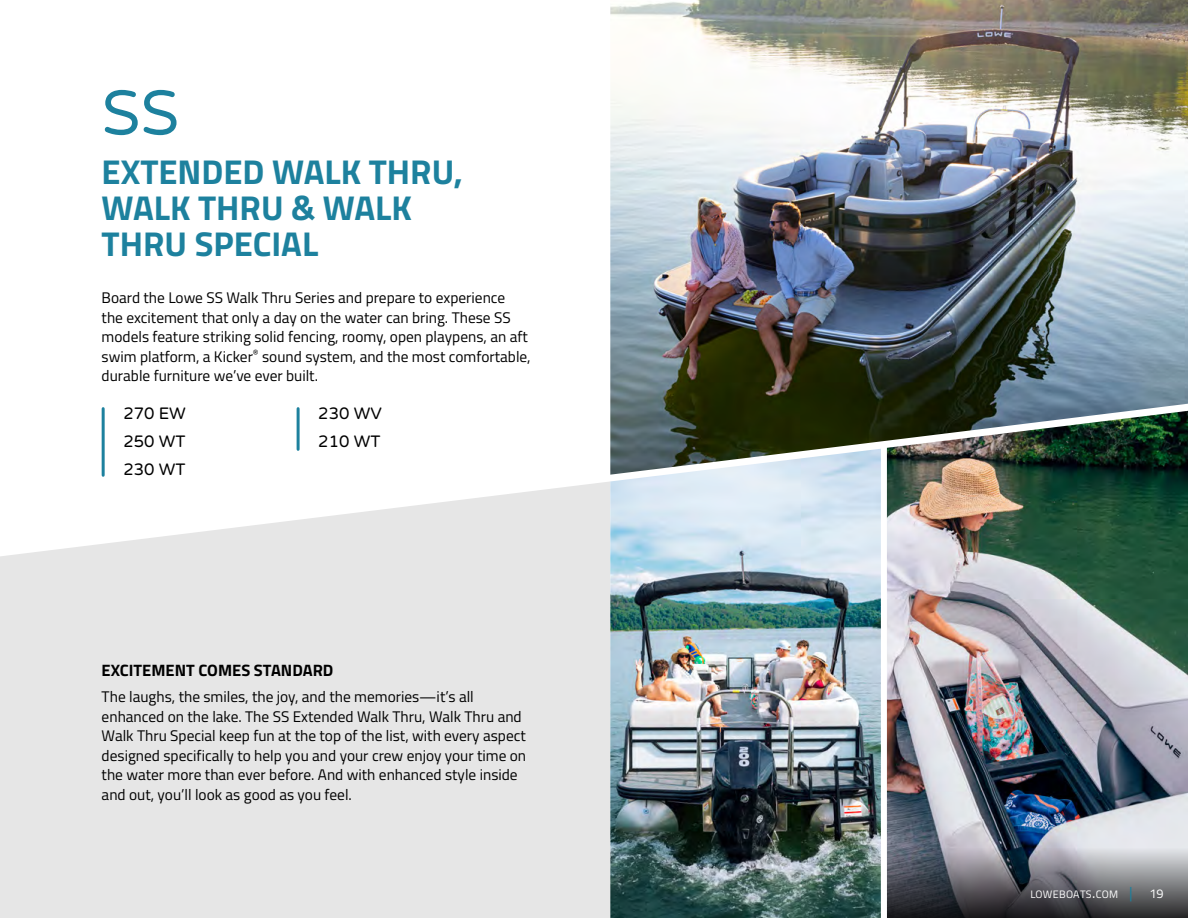
<style>
.page{position:relative;width:1188px;height:918px;background:#fff}
.page>*{position:absolute;margin:0;border:0;box-sizing:border-box;transform-origin:0 0}
.Headline{font:63px "Varela Round";color:#1d819e}
.subhead{font:700 34.5px/36px "Titillium Web";color:#1d819e}
.Boat_Models_Black{font:16.5px "Varela Round";color:#000}
.Model_Names_on_intro_spreads{font:700 16.5px "Titillium Web";color:#000}
.body_copy{font:15.3px/19.5px "Titillium Web";color:#000}
.body_copy-2{font:10.8px "Titillium Web";letter-spacing:.03em;color:#fff}
.s1{font-size:15.3px}
.s2{font-size:15.3px;color:#1c809d}
.s3{font-size:12.75px}
</style>
<div class="page">
<img style="left:887px;top:475px;width:301px;height:373px">
<svg style="left:0;top:481px;width:610px;height:437px;background:#e8e8e8"></svg>
<img style="left:610px;top:0;width:578px;height:475px">
<img style="left:610px;top:449px;width:271px;height:469px">
<hr style="left:102px;top:409px;width:3px;height:66px;background:#1d819e">
<hr style="left:297px;top:409px;width:3px;height:40px;background:#1d819e">
<svg style="left:887px;top:848px;width:301px;height:70px;background:#63646a"></svg>
<p class="Headline" style="left:102px;top:70px;width:79px">SS</p>
<p class="subhead" style="left:102px;top:152px;width:363px">EXTENDED WALK THRU,<br>WALK THRU &amp; WALK<br>THRU SPECIAL</p>
<p class="body_copy" style="left:102px;top:287px;width:431px">Board the Lowe SS Walk Thru Series and prepare to experience<br>the excitement that only a day on the water can bring. These SS models feature striking solid fencing, roomy, open playpens, an aft swim platform, a Kicker<sup>®</sup> sound system, and the most comfortable, durable furniture we’ve ever built.</p>
<p class="Boat_Models_Black" style="left:123px;top:402px;width:64px">270 EW</p>
<p class="Boat_Models_Black" style="left:123px;top:430px;width:64px">250 WT</p>
<p class="Boat_Models_Black" style="left:123px;top:458px;width:64px">230 WT</p>
<p class="Boat_Models_Black" style="left:318px;top:402px;width:65px">230 WV</p>
<p class="Boat_Models_Black" style="left:318px;top:430px;width:64px">210 WT</p>
<p class="Model_Names_on_intro_spreads" style="left:102px;top:657px;width:233px">EXCITEMENT COMES STANDARD</p>
<p class="body_copy" style="left:102px;top:686px;width:426px">The laughs, the smiles, the joy, and the memories—it’s all enhanced on the lake. The SS Extended Walk Thru, Walk Thru and Walk Thru Special keep fun at the top of the list, with every aspect designed specifically to help you and your crew enjoy your time on the water more than ever before. And with enhanced style inside and out, you’ll look as good as you feel.</p>
<p class="body_copy-2" style="left:1030px;top:887px;width:135px">LOWEBOATS<span class="s1">.</span>COM <span class="s2">|</span> <span class="s3">19</span></p>
</div>
